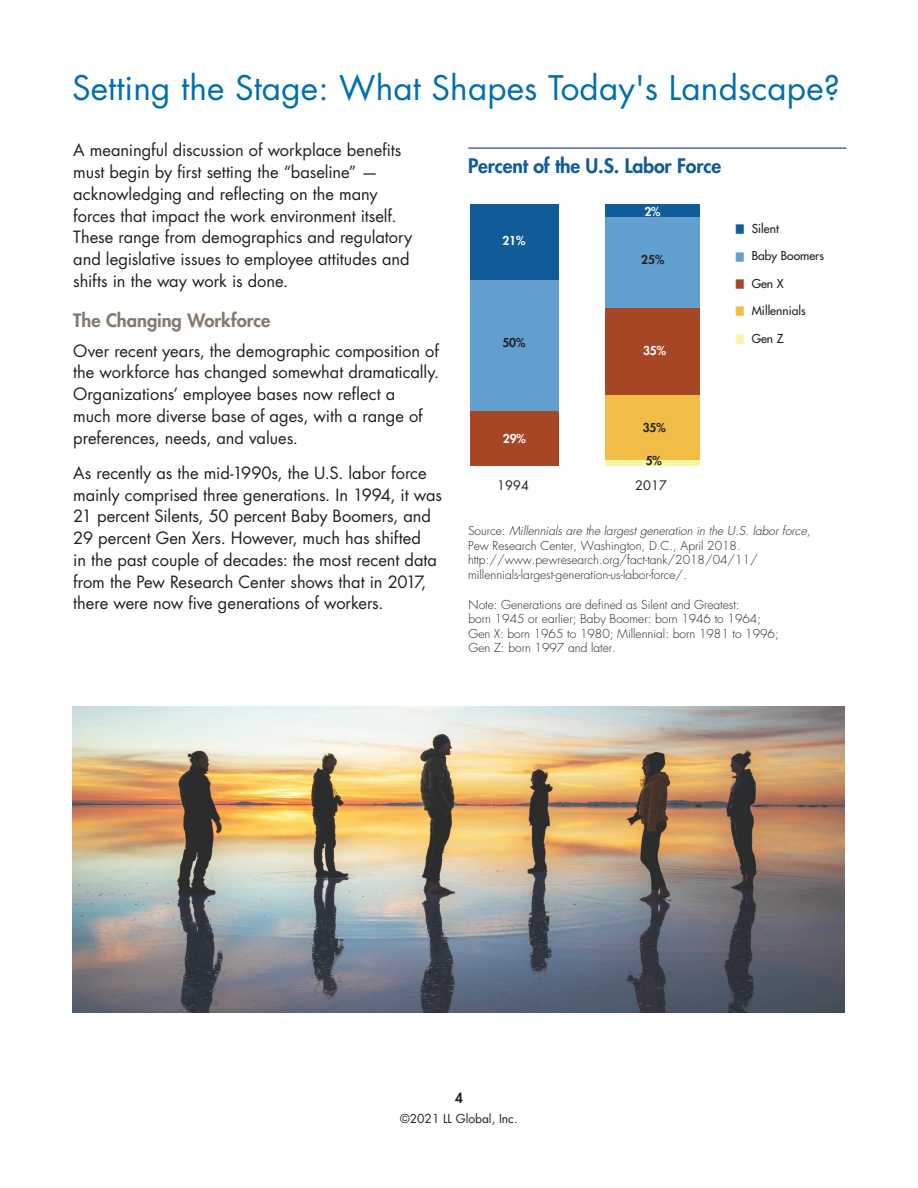
<style>
.page{position:relative;width:918px;height:1188px;background:#fff}
.page>*{position:absolute;margin:0;border:0;box-sizing:border-box;transform-origin:0 0}
.t1{font:33px "Futura Std";letter-spacing:.005em;color:#006faf}
.t2{font:800 19.5px "Futura Std";letter-spacing:-.01em;color:#0f5c99}
.t3{font:800 18px "Futura Std";color:#83796f}
.t4{font:16.5px/21.8px "Futura Std";letter-spacing:-.005em;color:#231f20}
.t5{font:16.2px "Wingdings";color:#0f5c99;scale:.85 1}
.t6{font:16.2px "Wingdings";color:#629fd1;scale:.85 1}
.t7{font:16.2px "Wingdings";color:#a64624;scale:.85 1}
.t8{font:16.2px "Wingdings";color:#f1bd46;scale:.85 1}
.t9{font:16.2px "Wingdings";color:#faf4a6;scale:.85 1}
.t10{font:800 13.5px "Futura Std";color:#231f20}
.t11{font:12.75px "Futura Std";letter-spacing:.005em;color:#231f20}
.t12{font:300 12px/14.4px "Futura Std";color:#231f20}
.t13{font:500 12px "Futura Std";color:#231f20}
.t14{font:12px "Futura Std";color:#231f20}
.t15{font:800 12px "Futura Std";color:#fff}
.t16{font:800 12px "Futura Std";color:#231f20}
.s1{font-style:italic}
</style>
<div class="page">
<img style="left:72px;top:706px;width:773px;height:306px">
<div style="left:471px;top:204px;width:88px;height:76px;background:#0f5c99"></div>
<div style="left:471px;top:280px;width:88px;height:131px;background:#629fd1"></div>
<div style="left:471px;top:411px;width:88px;height:55px;background:#a64624"></div>
<div style="left:605px;top:204px;width:95px;height:13px;background:#0f5c99"></div>
<div style="left:605px;top:217px;width:95px;height:92px;background:#629fd1"></div>
<div style="left:605px;top:309px;width:95px;height:86px;background:#a64624"></div>
<div style="left:605px;top:395px;width:95px;height:65px;background:#f1bd46"></div>
<div style="left:605px;top:460px;width:95px;height:6px;background:#faf4a6"></div>
<hr style="left:468px;top:148px;width:378px;height:1px;background:#183667">
<h1 class="t1" style="left:72px;top:66px;width:770px">Setting the Stage: What Shapes Today's Landscape?</h1>
<p class="t4" style="left:73px;top:140px;width:341px">A meaningful discussion of workplace benefits must begin by first setting the “baseline” — acknowledging and reflecting on the many forces that impact the work environment itself.<br>These range from demographics and regulatory and legislative issues to employee attitudes and shifts in the way work is done.</p>
<p class="t3" style="left:73px;top:309px;width:199px">The Changing Workforce</p>
<p class="t4" style="left:73px;top:340px;width:368px">Over recent years, the demographic composition of the workforce has changed somewhat dramatically.<br>Organizations’ employee bases now reflect a<br>much more diverse base of ages, with a range of preferences, needs, and values.</p>
<p class="t4" style="left:73px;top:462px;width:370px">As recently as the mid-1990s, the U.S. labor force mainly comprised three generations. In 1994, it was 21 percent Silents, 50 percent Baby Boomers, and 29 percent Gen Xers. However, much has shifted<br>in the past couple of decades: the most recent data from the Pew Research Center shows that in 2017, there were now five generations of workers.</p>
<p class="t2" style="left:468px;top:153px;width:255px">Percent of the U.S. Labor Force</p>
<p class="t15" style="left:644px;top:204px;width:18px">2%</p>
<p class="t16" style="left:641px;top:252px;width:25px">25%</p>
<p class="t13" style="left:752px;top:221px;width:29px">Silent</p>
<p class="t13" style="left:752px;top:249px;width:74px">Baby Boomers</p>
<p class="t13" style="left:752px;top:276px;width:33px">Gen X</p>
<p class="t13" style="left:752px;top:303px;width:55px">Millennials</p>
<p class="t13" style="left:752px;top:331px;width:33px">Gen Z</p>
<p class="t5" style="left:735px;top:221px;width:14px">■</p>
<p class="t6" style="left:735px;top:248px;width:14px">■</p>
<p class="t7" style="left:735px;top:276px;width:14px">■</p>
<p class="t8" style="left:735px;top:303px;width:14px">■</p>
<p class="t9" style="left:735px;top:330px;width:14px">■</p>
<p class="t15" style="left:502px;top:233px;width:25px">21%</p>
<p class="t16" style="left:502px;top:335px;width:25px">50%</p>
<p class="t15" style="left:643px;top:343px;width:25px">35%</p>
<p class="t16" style="left:643px;top:420px;width:25px">35%</p>
<p class="t16" style="left:646px;top:453px;width:18px">5%</p>
<p class="t15" style="left:503px;top:431px;width:25px">29%</p>
<p class="t11" style="left:497px;top:478px;width:33px">1994</p>
<p class="t11" style="left:635px;top:478px;width:33px">2017</p>
<p class="t12" style="left:468px;top:524px;width:344px">Source: <span class="s1">Millennials are the largest generation in the U.S. labor force</span>, Pew Research Center, Washington, D.C., April 2018. http://www.pewresearch.org/fact-tank/2018/04/11/ millennials-largest-generation-us-labor-force/.</p>
<p class="t12" style="left:469px;top:598px;width:312px">Note: Generations are defined as Silent and Greatest:<br>born 1945 or earlier; Baby Boomer: born 1946 to 1964; Gen X: born 1965 to 1980; Millennial: born 1981 to 1996; Gen Z: born 1997 and later.</p>
<p class="t10" style="left:455px;top:1090px;width:9px">4</p>
<p class="t14" style="left:400px;top:1111px;width:119px">©2021 LL Global, Inc.</p>
</div>
